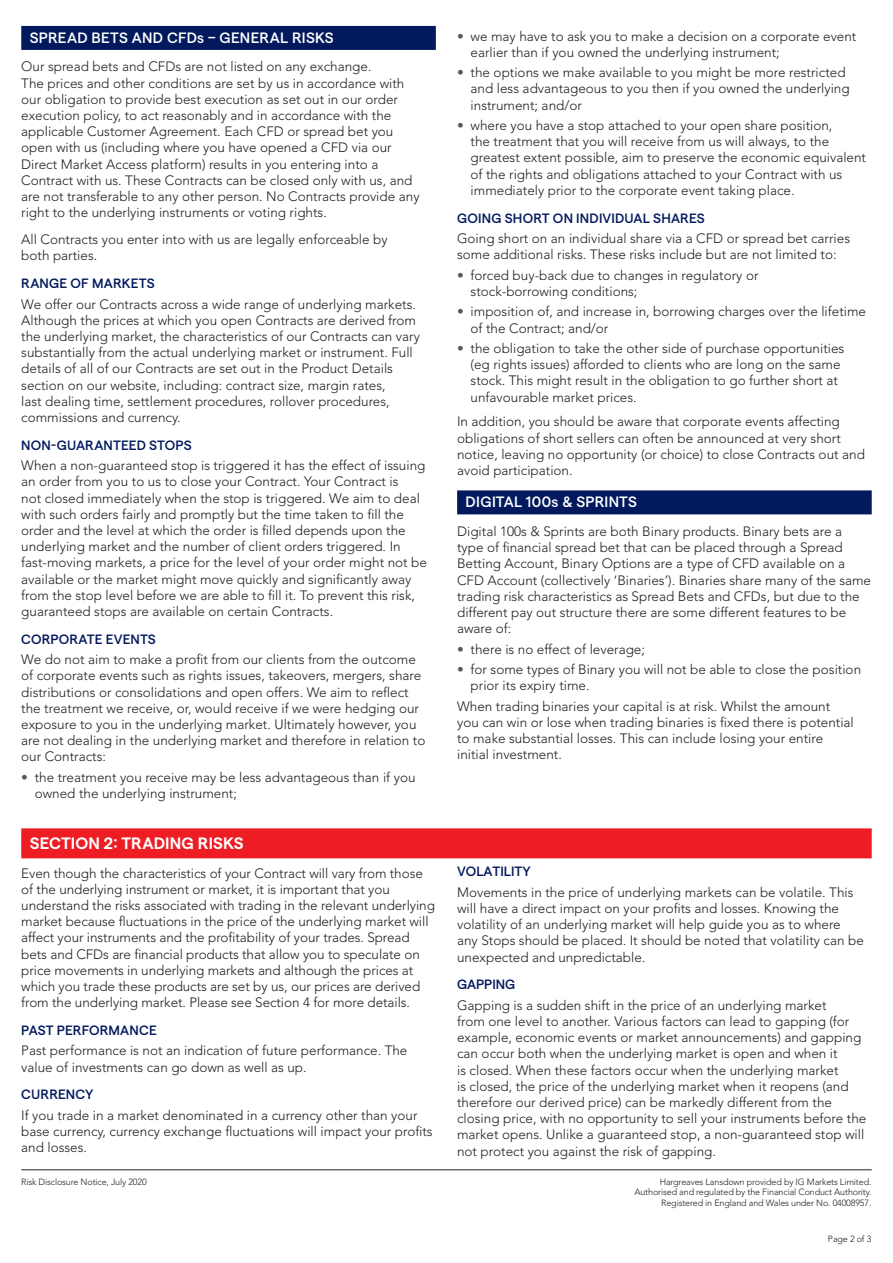
<style>
.page{position:relative;width:893px;height:1263px;background:#fff}
.page>*{position:absolute;margin:0;border:0;box-sizing:border-box;transform-origin:0 0}
.section_title__1_lin{font:600 16.5px "Matter SQ";letter-spacing:.01em;color:#fff}
.sub_title__level_1{font:500 15px "Matter SQ";letter-spacing:.02em;color:#fff}
.body_copy_span{font:300 13.5px/16.2px "Avenir LT Std";color:#231f20}
.sub_title__level_2{font:500 13.5px "Matter SQ";letter-spacing:.01em;color:#02195d}
.sub_title__level_2-2{font:300 13.5px/16.2px "Avenir LT Std";color:#231f20}
.t1{font:300 9px/10.5px "Avenir LT Std";letter-spacing:-.015em;color:#231f20;text-align:right}
.s1{color:#57585a}
</style>
<div class="page">
<hr style="left:21px;top:1169px;width:851px;height:1px;background:#231f20">
<div style="left:21px;top:26px;width:415px;height:24px;background:#02195d"></div>
<div style="left:457px;top:490px;width:415px;height:24px;background:#02195d"></div>
<div style="left:21px;top:828px;width:851px;height:30px;background:#ee1d23"></div>
<p class="sub_title__level_1" style="left:30px;top:26px;width:305px">SPREAD BETS AND CFDs – GENERAL RISKS</p>
<p class="body_copy_span" style="left:21px;top:59px;width:400px">Our spread bets and CFDs are not listed on any exchange.<br>The prices and other conditions are set by us in accordance with our obligation to provide best execution as set out in our order execution policy, to act reasonably and in accordance with the applicable Customer Agreement. Each CFD or spread bet you open with us (including where you have opened a CFD via our Direct Market Access platform) results in you entering into a Contract with us. These Contracts can be closed only with us, and are not transferable to any other person. No Contracts provide any right to the underlying instruments or voting rights.</p>
<p class="sub_title__level_2-2" style="left:21px;top:231px;width:368px">All Contracts you enter into with us are legally enforceable by both parties.</p>
<p class="sub_title__level_2" style="left:21px;top:273px;width:135px">RANGE OF MARKETS</p>
<p class="body_copy_span" style="left:21px;top:296px;width:400px">We offer our Contracts across a wide range of underlying markets.<br>Although the prices at which you open Contracts are derived from the underlying market, the characteristics of our Contracts can vary substantially from the actual underlying market or instrument. Full details of all of our Contracts are set out in the Product Details section on our website, including: contract size, margin rates,<br>last dealing time, settlement procedures, rollover procedures, commissions and currency.</p>
<p class="sub_title__level_2" style="left:21px;top:435px;width:172px">NON-GUARANTEED STOPS</p>
<p class="body_copy_span" style="left:21px;top:457px;width:407px">When a non-guaranteed stop is triggered it has the effect of issuing an order from you to us to close your Contract. Your Contract is<br>not closed immediately when the stop is triggered. We aim to deal with such orders fairly and promptly but the time taken to fill the order and the level at which the order is filled depends upon the underlying market and the number of client orders triggered. In fast-moving markets, a price for the level of your order might not be available or the market might move quickly and significantly away from the stop level before we are able to fill it. To prevent this risk, guaranteed stops are available on certain Contracts.</p>
<p class="sub_title__level_2" style="left:21px;top:629px;width:136px">CORPORATE EVENTS</p>
<p class="body_copy_span" style="left:21px;top:651px;width:406px">We do not aim to make a profit from our clients from the outcome of corporate events such as rights issues, takeovers, mergers, share distributions or consolidations and open offers. We aim to reflect the treatment we receive, or, would receive if we were hedging our exposure to you in the underlying market. Ultimately however, you are not dealing in the underlying market and therefore in relation to our Contracts:</p>
<p class="body_copy_span" style="left:35px;top:769px;width:382px;text-indent:-14px"><span class="s1">•</span> the treatment you receive may be less advantageous than if you owned the underlying instrument;</p>
<p class="section_title__1_lin" style="left:30px;top:831px;width:215px">SECTION 2: TRADING RISKS</p>
<p class="body_copy_span" style="left:21px;top:865px;width:415px">Even though the characteristics of your Contract will vary from those of the underlying instrument or market, it is important that you understand the risks associated with trading in the relevant underlying market because fluctuations in the price of the underlying market will affect your instruments and the profitability of your trades. Spread bets and CFDs are financial products that allow you to speculate on price movements in underlying markets and although the prices at which you trade these products are set by us, our prices are derived from the underlying market. Please see Section 4 for more details.</p>
<p class="sub_title__level_2" style="left:21px;top:1020px;width:137px">PAST PERFORMANCE</p>
<p class="body_copy_span" style="left:21px;top:1043px;width:388px">Past performance is not an indication of future performance. The value of investments can go down as well as up.</p>
<p class="sub_title__level_2" style="left:21px;top:1085px;width:74px">CURRENCY</p>
<p class="body_copy_span" style="left:21px;top:1107px;width:413px">If you trade in a market denominated in a currency other than your base currency, currency exchange fluctuations will impact your profits and losses.</p>
<p class="body_copy_span" style="left:471px;top:28px;width:387px;text-indent:-14px"><span class="s1">•</span> we may have to ask you to make a decision on a corporate event earlier than if you owned the underlying instrument;</p>
<p class="body_copy_span" style="left:471px;top:65px;width:381px;text-indent:-14px"><span class="s1">•</span> the options we make available to you might be more restricted and less advantageous to you then if you owned the underlying instrument; and/or</p>
<p class="body_copy_span" style="left:471px;top:117px;width:397px;text-indent:-14px"><span class="s1">•</span> where you have a stop attached to your open share position,<br>the treatment that you will receive from us will always, to the greatest extent possible, aim to preserve the economic equivalent of the rights and obligations attached to your Contract with us immediately prior to the corporate event taking place.</p>
<p class="sub_title__level_2" style="left:457px;top:208px;width:249px">GOING SHORT ON INDIVIDUAL SHARES</p>
<p class="body_copy_span" style="left:457px;top:230px;width:394px">Going short on an individual share via a CFD or spread bet carries some additional risks. These risks include but are not limited to:</p>
<p class="body_copy_span" style="left:471px;top:267px;width:289px;text-indent:-14px"><span class="s1">•</span> forced buy-back due to changes in regulatory or stock-borrowing conditions;</p>
<p class="body_copy_span" style="left:471px;top:304px;width:397px;text-indent:-14px"><span class="s1">•</span> imposition of, and increase in, borrowing charges over the lifetime of the Contract; and/or</p>
<p class="body_copy_span" style="left:471px;top:340px;width:375px;text-indent:-14px"><span class="s1">•</span> the obligation to take the other side of purchase opportunities (eg rights issues) afforded to clients who are long on the same stock. This might result in the obligation to go further short at unfavourable market prices.</p>
<p class="body_copy_span" style="left:457px;top:414px;width:409px">In addition, you should be aware that corporate events affecting obligations of short sellers can often be announced at very short notice, leaving no opportunity (or choice) to close Contracts out and avoid participation.</p>
<p class="sub_title__level_1" style="left:466px;top:491px;width:173px">DIGITAL 100s &amp; SPRINTS</p>
<p class="body_copy_span" style="left:457px;top:523px;width:415px">Digital 100s &amp; Sprints are both Binary products. Binary bets are a type of financial spread bet that can be placed through a Spread Betting Account, Binary Options are a type of CFD available on a CFD Account (collectively ‘Binaries’). Binaries share many of the same trading risk characteristics as Spread Bets and CFDs, but due to the different pay out structure there are some different features to be aware of:</p>
<p class="body_copy_span" style="left:457px;top:641px;width:189px"><span class="s1">•</span> there is no effect of leverage;</p>
<p class="body_copy_span" style="left:471px;top:661px;width:392px;text-indent:-14px"><span class="s1">•</span> for some types of Binary you will not be able to close the position prior its expiry time.</p>
<p class="body_copy_span" style="left:457px;top:698px;width:398px">When trading binaries your capital is at risk. Whilst the amount you can win or lose when trading binaries is fixed there is potential to make substantial losses. This can include losing your entire initial investment.</p>
<p class="sub_title__level_2" style="left:457px;top:862px;width:75px">VOLATILITY</p>
<p class="body_copy_span" style="left:457px;top:884px;width:408px">Movements in the price of underlying markets can be volatile. This will have a direct impact on your profits and losses. Knowing the volatility of an underlying market will help guide you as to where any Stops should be placed. It should be noted that volatility can be unexpected and unpredictable.</p>
<p class="sub_title__level_2" style="left:457px;top:975px;width:60px">GAPPING</p>
<p class="body_copy_span" style="left:457px;top:997px;width:411px">Gapping is a sudden shift in the price of an underlying market<br>from one level to another. Various factors can lead to gapping (for example, economic events or market announcements) and gapping can occur both when the underlying market is open and when it<br>is closed. When these factors occur when the underlying market<br>is closed, the price of the underlying market when it reopens (and therefore our derived price) can be markedly different from the closing price, with no opportunity to sell your instruments before the market opens. Unlike a guaranteed stop, a non-guaranteed stop will not protect you against the risk of gapping.</p>
<p class="t1" style="left:21px;top:1176px;width:127px">Risk Disclosure Notice, July 2020</p>
<p class="t1" style="left:634px;top:1176px;width:238px">Hargreaves Lansdown provided by IG Markets Limited.<br>Authorised and regulated by the Financial Conduct Authority.<br>Registered in England and Wales under No. 04008957.</p>
<p class="t1" style="left:828px;top:1233px;width:45px">Page 2 of 3</p>
</div>
